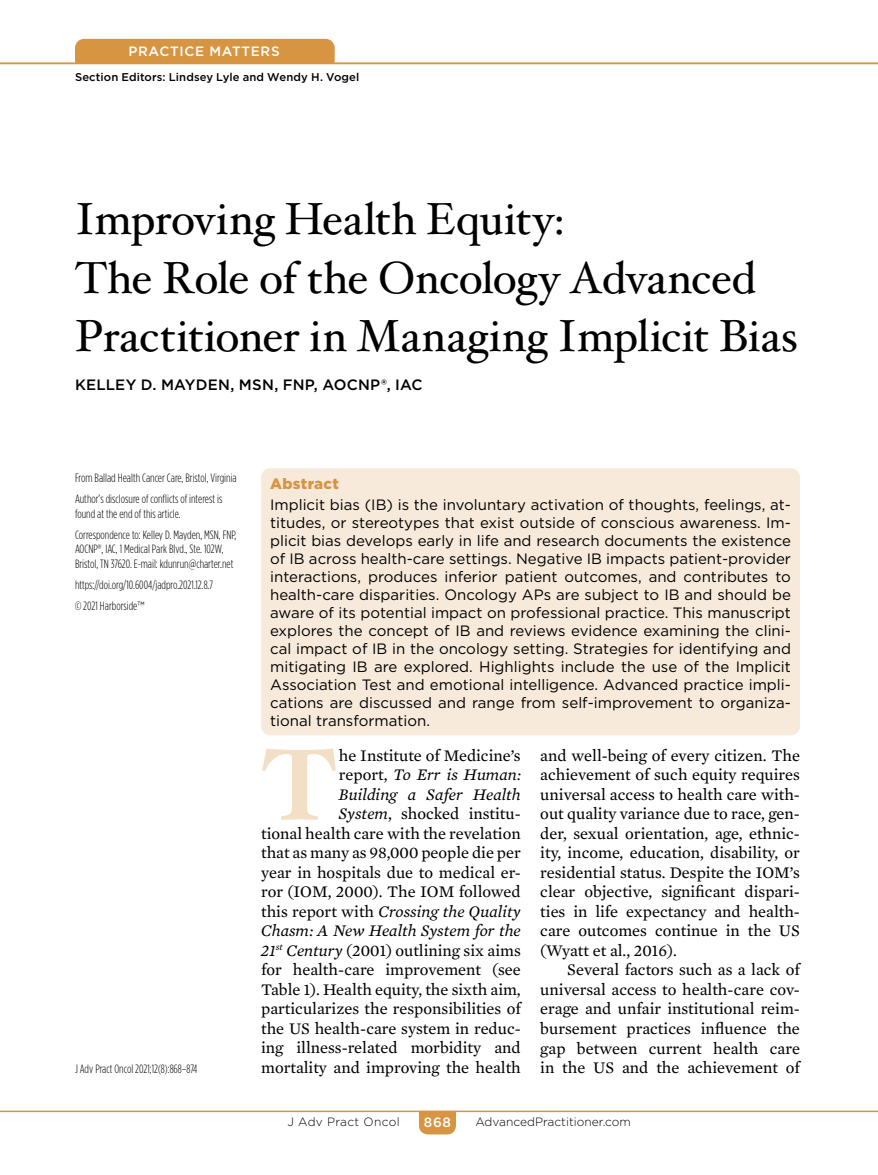
<style>
.page{position:relative;width:878px;height:1175px;background:#fff}
.page>*{position:absolute;margin:0;border:0;box-sizing:border-box;transform-origin:0 0}
.t1{font:700 101.25px "Hoefler Txt";color:#f3dec6}
.t2{font:45px/58.5px "Hoefler Txt";letter-spacing:-.01em;color:#000}
.t3{font:16.5px/19.5px "Mercury Text G2";color:#000;text-align:justify}
.t4{font:15px/18px "Gotham";color:#000;text-align:justify}
.t5{font:500 15px "Gotham";letter-spacing:.01em;color:#000}
.t6{font:900 15px "Gotham";letter-spacing:.025em;color:#d79441}
.t7{font:500 13.5px "Gotham";letter-spacing:.05em;color:#fff}
.t8{font:300 12px/21.1px "Gotham Condensed";color:#000}
.t9{font:300 12px "Gotham";color:#000}
.t10{font:300 12px "Gotham";letter-spacing:.025em;color:#000}
.t11{font:500 11.25px "Gotham";letter-spacing:.01em;color:#000}
.s1{font-family:"Gotham Narrow"}
.s2{font-style:italic}
</style>
<div class="page">
<hr style="left:0;top:1110px;width:878px;height:2px;background:#d79441">
<svg style="left:419px;top:1110px;width:37px;height:24px"></svg>
<hr style="left:0;top:63px;width:878px;height:1px;background:#d79441">
<div style="left:75px;top:39px;width:259px;height:24px;background:#d79441"></div>
<div style="left:261px;top:468px;width:539px;height:267px;background:#f7eada;border-radius:9px"></div>
<p class="t7" style="left:128px;top:43px;width:153px">PRACTICE MATTERS</p>
<p class="t11" style="left:75px;top:70px;width:286px">Section Editors: Lindsey Lyle and Wendy H. Vogel</p>
<h2 class="t2" style="left:75px;top:189px;width:724px">Improving Health Equity:<br>The Role of the Oncology Advanced<br>Practitioner in Managing Implicit Bias</h2>
<p class="t5" style="left:75px;top:375px;width:349px">KELLEY D. MAYDEN, MSN, FNP, AOCNP®, IAC</p>
<p class="t8" style="left:75px;top:467px;width:163px">From Ballad Health Cancer Care, Bristol, Virginia<br>Author’s disclosure of conflicts of interest is</p>
<p class="t8" style="left:75px;top:503px;width:163px">found at the end of this article.<br>Correspondence to: Kelley D. Mayden, MSN, FNP,</p>
<p class="t8" style="left:75px;top:542px;width:160px;line-height:14.4px">AOCNP®, IAC, 1 Medical Park Blvd., Ste. 102W,<br>Bristol, TN 37620. E-mail: kdunrun@charter.net</p>
<p class="t8" style="left:75px;top:574px;width:139px">https://doi.org/10.6004/jadpro.2021.12.8.7 © 2021 Harborside<span class="s1">™</span></p>
<p class="t6" style="left:270px;top:473px;width:70px">Abstract</p>
<p class="t4" style="left:270px;top:495px;width:522px">Implicit bias (IB) is the involuntary activation of thoughts, feelings, at&shy;titudes, or stereotypes that exist outside of conscious awareness. Im&shy;plicit bias develops early in life and research documents the existence of IB across health-care settings. Negative IB impacts patient-provider interactions, produces inferior patient outcomes, and contributes to health-care disparities. Oncology APs are subject to IB and should be aware of its potential impact on professional practice. This manuscript explores the concept of IB and reviews evidence examining the clini&shy;cal impact of IB in the oncology setting. Strategies for identifying and mitigating IB are explored. Highlights include the use of the Implicit Association Test and emotional intelligence. Advanced practice impli&shy;cations are discussed and range from self-improvement to organiza&shy;tional transformation.</p>
<h1 class="t1" style="left:261px;top:722px;width:77px">T</h1>
<p class="t3" style="left:261px;top:744px;width:261px;text-align:right">he Institute of Medicine’s<br>report, <span class="s2">To Err is Human:<br>Building a Safer Health<br>System</span>, shocked institu-<br>tional health care with the revelation that as many as 98,000 people die per year in hospitals due to medical er&shy;ror (IOM, 2000). The IOM followed this report with <span class="s2">Crossing the Quality Chasm: A New Health System for the 21</span><sup>st</sup> <span class="s2">Century</span> (2001) outlining six aims for health-care improvement (see Table 1). Health equity, the sixth aim, particularizes the responsibilities of the US health-care system in reduc&shy;ing illness-related morbidity and mortality and improving the health</p>
<p class="t3" style="left:540px;top:744px;width:261px">and well-being of every citizen. The achievement of such equity requires universal access to health care with&shy;out quality variance due to race, gen&shy;der, sexual orientation, age, ethnic&shy;ity, income, education, disability, or residential status. Despite the IOM’s clear objective, significant dispari&shy;ties in life expectancy and health&shy;care outcomes continue in the US (Wyatt et al., 2016).</p>
<p class="t3" style="left:540px;top:959px;width:261px;text-indent:27px">Several factors such as a lack of universal access to health-care cov&shy;erage and unfair institutional reim&shy;bursement practices influence the gap between current health care</p>
<p class="t8" style="left:75px;top:1058px;width:124px">J Adv Pract Oncol 2021;12(8):868–874</p>
<p class="t3" style="left:540px;top:1056px;width:261px">in the US and the achievement of</p>
<p class="t10" style="left:287px;top:1114px;width:114px">J Adv Pract Oncol</p>
<p class="t7" style="left:424px;top:1113px;width:29px">868</p>
<p class="t9" style="left:475px;top:1114px;width:157px">AdvancedPractitioner.com</p>
</div>
